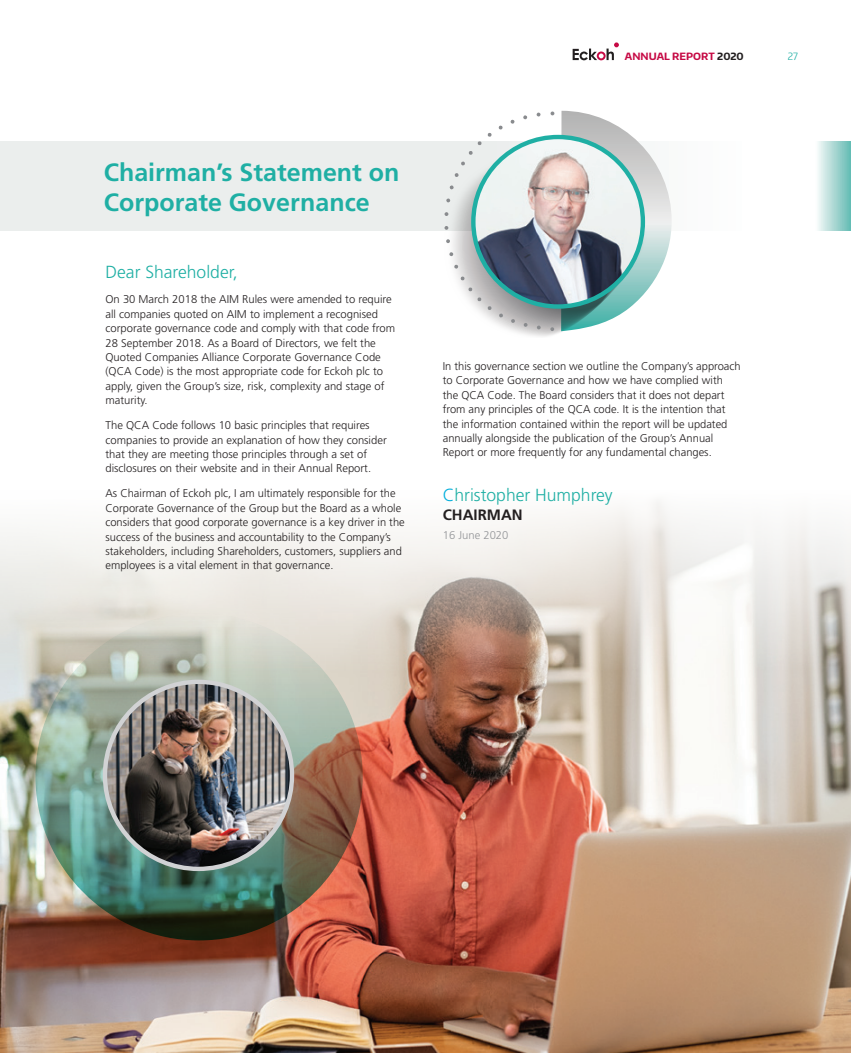
<style>
.page{position:relative;width:851px;height:1053px;background:#fff}
.page>*{position:absolute;margin:0;border:0;box-sizing:border-box;transform-origin:0 0}
.t1{font:700 25px/30px "Frutiger LT Std";color:#1fafa4}
.t2{font:300 17.5px "Frutiger LT Std";color:#1fafa4}
.t3{font:700 15px "Frutiger LT Std";color:#231f20}
.t4{font:300 11.25px/14.4px "Frutiger LT Std";color:#231f20}
.t5{font:300 11.25px "Frutiger LT Std";color:#939598}
.t6{font:700 10px "Encode Sans Normal";letter-spacing:.01em;color:#c60a45}
.t7{font:300 10px "Encode Sans Normal";color:#1fafa4}
.s1{color:#231f20}
.s2{color:#00aedc}
</style>
<div class="page">
<svg style="left:572px;top:42px;width:46px;height:18px"></svg>
<svg style="left:818px;top:142px;width:32px;height:88px;background:#acd9d4"></svg>
<div style="left:0;top:142px;width:672px;height:88px;background:#ebeeed"></div>
<svg style="left:444px;top:111px;width:227px;height:226px"></svg>
<img style="left:473px;top:137px;width:169px;height:169px;border-radius:85px">
<div style="left:471px;top:135px;width:174px;height:174px;border:4px solid #1fafa4;border-radius:50%"></div>
<img style="left:0;top:502px;width:850px;height:550px">
<img style="left:35px;top:613px;width:327px;height:327px">
<img style="left:105px;top:681px;width:187px;height:187px;border-radius:93px">
<div style="left:103px;top:679px;width:191px;height:192px;border:4px solid #d1d2d4;border-radius:50%"></div>
<p class="t6" style="left:624px;top:50px;width:120px">ANNUAL REPORT <span class="s1">2020</span></p>
<p class="t7" style="left:787px;top:50px;width:12px">27</p>
<h1 class="t1" style="left:104px;top:158px;width:297px">Chairman’s Statement on<br>Corporate Governance</h1>
<h2 class="t2" style="left:105px;top:262px;width:134px">Dear Shareholder,</h2>
<p class="t4" style="left:105px;top:292px;width:291px">On 30 March 2018 the AIM Rules were amended to require all companies quoted on AIM to implement a recognised corporate governance code and comply with that code from 28 September 2018. As a Board of Directors, we felt the Quoted Companies Alliance Corporate Governance Code (QCA Code) is the most appropriate code for Eckoh plc to apply, given the Group’s size, risk, complexity and stage of maturity.</p>
<p class="t4" style="left:105px;top:418px;width:283px">The QCA Code follows 10 basic principles that requires companies to provide an explanation of how they consider that they are meeting those principles through a set of disclosures on their website and in their Annual Report.</p>
<p class="t4" style="left:105px;top:486px;width:301px">As Chairman of Eckoh plc, I am ultimately responsible for the Corporate Governance of the Group but the Board as a whole considers that good corporate governance is a key driver in the success of the business and accountability to the Company’s stakeholders, including Shareholders, customers, suppliers and employees is a vital element in that governance.</p>
<p class="t4" style="left:442px;top:359px;width:299px">In this governance section we outline the Company’s approach to Corporate Governance and how we have complied with the QCA Code. The Board considers that it does not depart from any principles of the QCA code. It is the intention that the information contained within the report will be updated annually alongside the publication of the Group’s Annual Report or more frequently for any fundamental changes.</p>
<h2 class="t2" style="left:442px;top:484px;width:171px"><span class="s2">C</span>hristopher Humphrey</h2>
<h3 class="t3" style="left:442px;top:506px;width:57px">Chai rman</h3>
<p class="t5" style="left:442px;top:529px;width:67px">16 June 2020</p>
</div>
